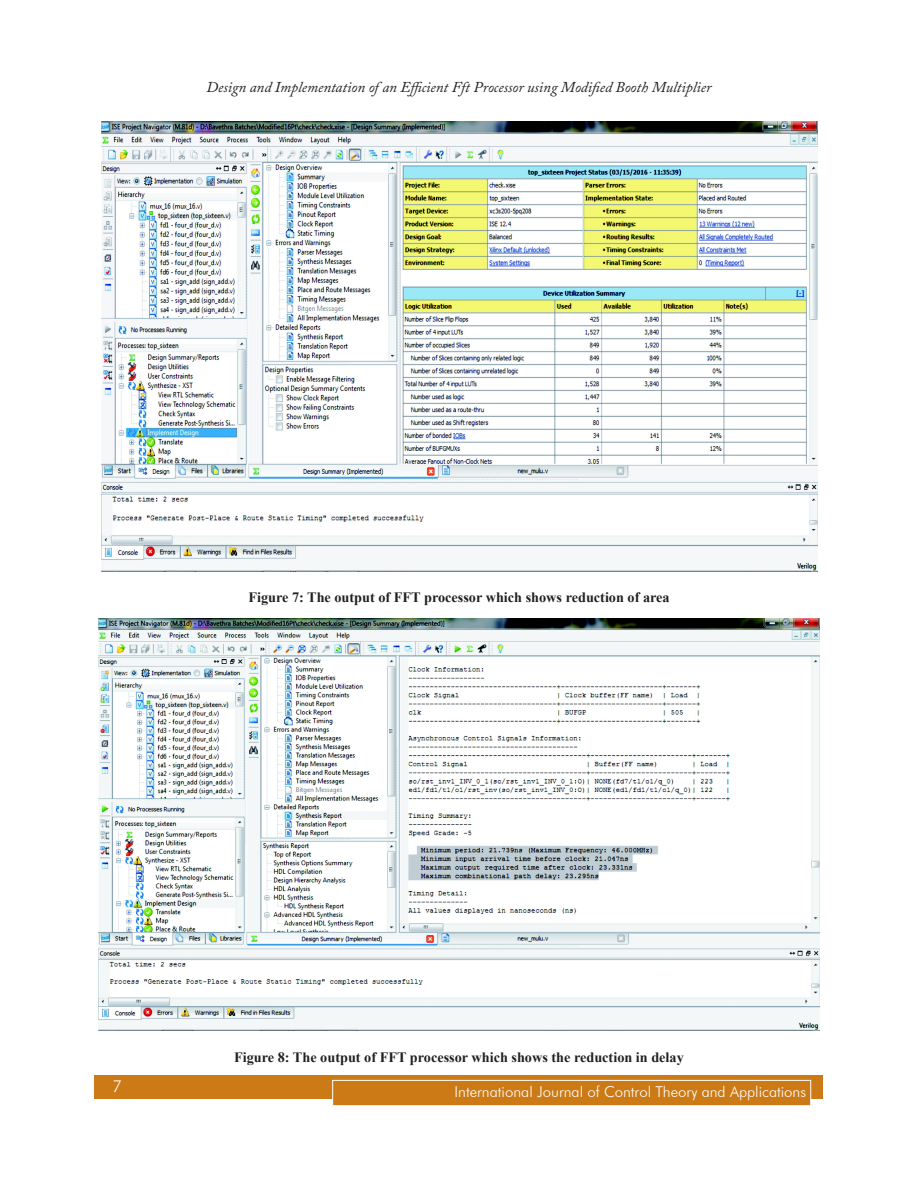
<style>
.page{position:relative;width:918px;height:1188px;background:#fff}
.page>*{position:absolute;margin:0;border:0;box-sizing:border-box;transform-origin:0 0}
.t1{font:300 16.5px "Futura BT";color:#fff}
.t2{font:italic 15px "Adobe Caslon Pro";color:#231f20}
.t3{font:300 15px "Futura BT";color:#fff}
.Figure_No_Spacing{font:700 14.25px "Times New Roman";color:#231f20}
</style>
<div class="page">
<div style="left:94px;top:1075px;width:730px;height:23px;background:#cb7a16"></div>
<div style="left:332px;top:1080px;width:479px;height:26px;background:#cb7a16;border:1px solid #fff"></div>
<img style="left:101px;top:122px;width:717px;height:450px">
<img style="left:99px;top:619px;width:720px;height:411px">
<p class="t2" style="left:206px;top:78px;width:507px">Design and Implementation of an Efficient Fft Processor using Modified Booth Multiplier</p>
<p class="Figure_No_Spacing" style="left:248px;top:588px;width:423px">Figure 7: The output of FFT processor which shows reduction of area</p>
<p class="Figure_No_Spacing" style="left:234px;top:1047px;width:451px">Figure 8: The output of FFT processor which shows the reduction in delay</p>
<p class="t1" style="left:112px;top:1076px;width:11px">7</p>
<p class="t3" style="left:455px;top:1082px;width:353px">International Journal of Control Theory and Applications</p>
</div>
